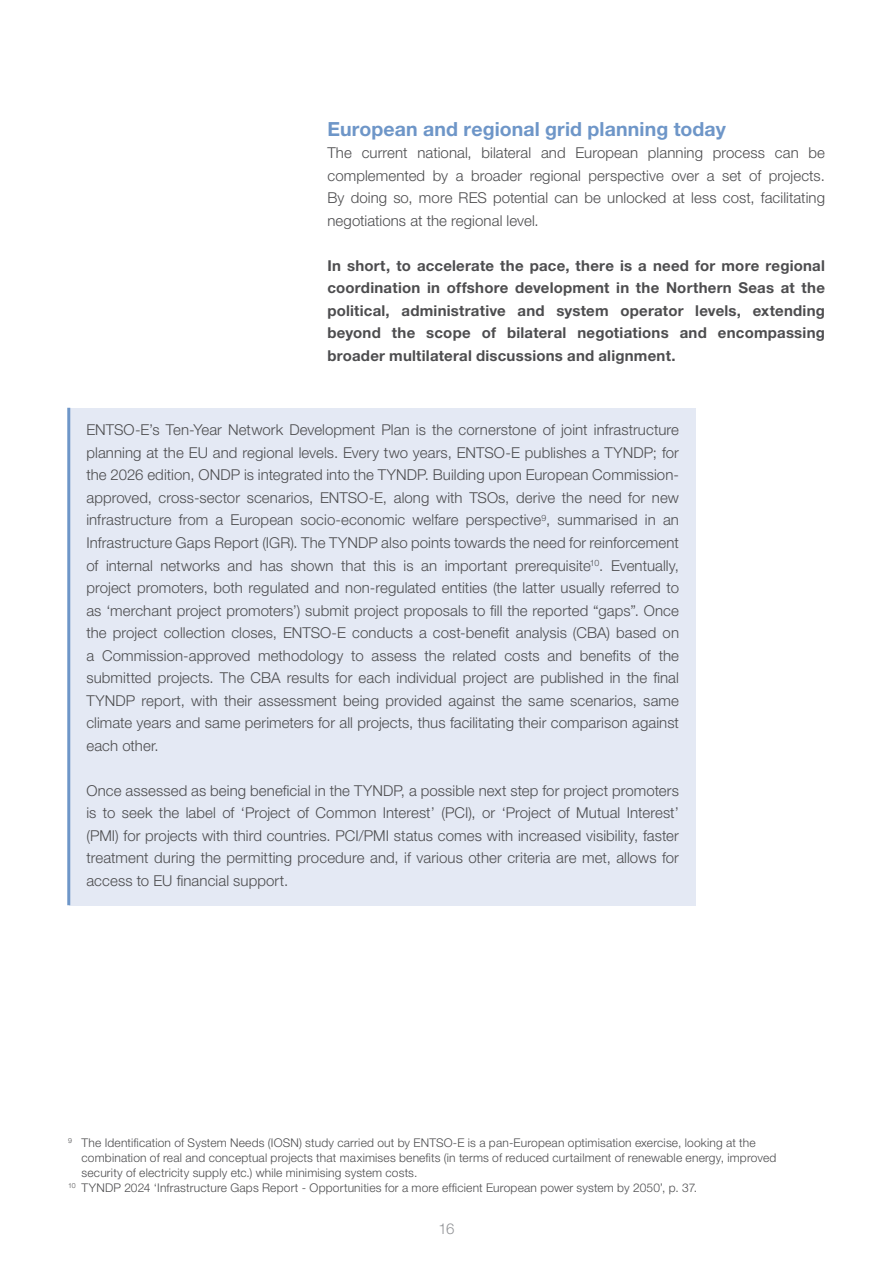
<style>
.page{position:relative;width:893px;height:1263px;background:#fff}
.page>*{position:absolute;margin:0;border:0;box-sizing:border-box;transform-origin:0 0}
.t1{font:700 19.5px "Helvetica Neue LT Std";letter-spacing:.005em;color:#6e96c8}
.t2{font:300 15px/22.5px "Helvetica Neue LT Std";letter-spacing:.005em;color:#4d4d4f;text-align:justify}
.t3{font:700 15px/22.5px "Helvetica Neue LT Std";letter-spacing:.015em;color:#4d4d4f;text-align:justify}
.t4{font:300 15px "Helvetica Neue LT Std";color:#939598}
.t5{font:300 12px "Helvetica Neue LT Std";letter-spacing:.015em;color:#4d4d4f}
</style>
<div class="page">
<div style="left:69px;top:408px;width:627px;height:497px;background:#e4e9f4"></div>
<hr style="left:67px;top:408px;width:3px;height:497px;background:#6e96c8">
<h1 class="t1" style="left:327px;top:117px;width:400px">European and regional grid planning today</h1>
<p class="t2" style="left:327px;top:141px;width:499px">The current national, bilateral and European planning process can be complemented by a broader regional perspective over a set of projects.<br>By doing so, more RES potential can be unlocked at less cost, facilitating negotiations at the regional level.</p>
<p class="t3" style="left:327px;top:254px;width:499px">In short, to accelerate the pace, there is a need for more regional coordination in offshore development in the Northern Seas at the political, administrative and system operator levels, extending beyond the scope of bilateral negotiations and encompassing broader multilateral discussions and alignment.</p>
<p class="t2" style="left:86px;top:419px;width:594px">ENTSO-E’s Ten-Year Network Development Plan is the cornerstone of joint infrastructure planning at the EU and regional levels. Every two years, ENTSO-E publishes a TYNDP; for the 2026 edition, ONDP is integrated into the TYNDP. Building upon European Commission&shy;approved, cross-sector scenarios, ENTSO-E, along with TSOs, derive the need for new infrastructure from a European socio-economic welfare perspective<sup>9</sup>, summarised in an Infrastructure Gaps Report (IGR). The TYNDP also points towards the need for reinforcement of internal networks and has shown that this is an important prerequisite<sup>10</sup>. Eventually, project promoters, both regulated and non-regulated entities (the latter usually referred to as ‘merchant project promoters’) submit project proposals to fill the reported “gaps”. Once the project collection closes, ENTSO-E conducts a cost-benefit analysis (CBA) based on a Commission-approved methodology to assess the related costs and benefits of the submitted projects. The CBA results for each individual project are published in the final TYNDP report, with their assessment being provided against the same scenarios, same climate years and same perimeters for all projects, thus facilitating their comparison against each other.</p>
<p class="t2" style="left:86px;top:779px;width:594px">Once assessed as being beneficial in the TYNDP, a possible next step for project promoters is to seek the label of ‘Project of Common Interest’ (PCI), or ‘Project of Mutual Interest’ (PMI) for projects with third countries. PCI/PMI status comes with increased visibility, faster treatment during the permitting procedure and, if various other criteria are met, allows for access to EU financial support.</p>
<p class="t5" style="left:68px;top:1135px;width:689px"><sup>9</sup> The Identification of System Needs (IOSN) study carried out by ENTSO-E is a pan-European optimisation exercise, looking at the</p>
<p class="t5" style="left:82px;top:1150px;width:696px">combination of real and conceptual projects that maximises benefits (in terms of reduced curtailment of renewable energy, improved</p>
<p class="t5" style="left:82px;top:1165px;width:337px">security of electricity supply etc.) while minimising system costs.</p>
<p class="t5" style="left:68px;top:1180px;width:631px"><sup>10</sup> TYNDP 2024 ‘Infrastructure Gaps Report - Opportunities for a more efficient European power system by 2050’, p. 37.</p>
<p class="t4" style="left:439px;top:1220px;width:17px">16</p>
</div>
